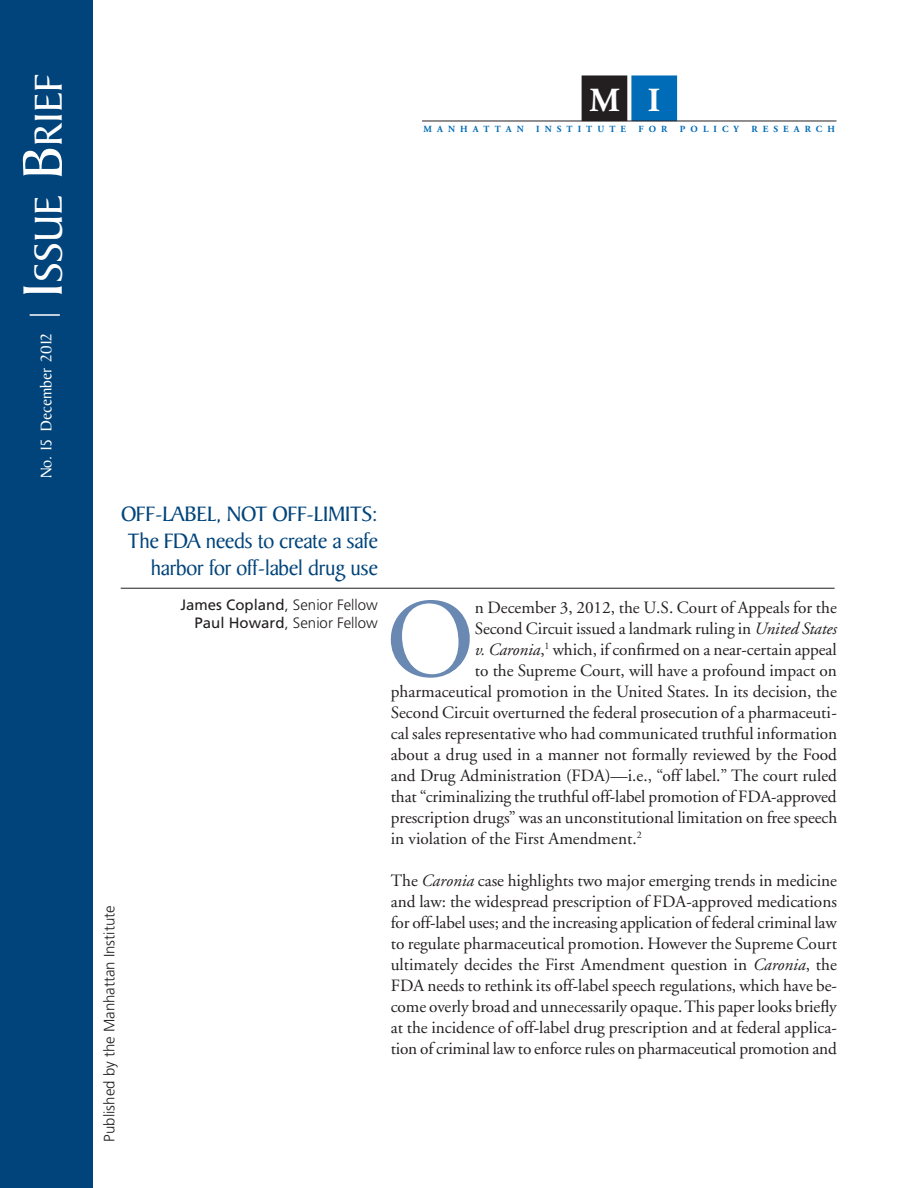
<style>
.page{position:relative;width:918px;height:1188px;background:#fff}
.page>*{position:absolute;margin:0;border:0;box-sizing:border-box;transform-origin:0 0}
.Endnote_Text{font:112.2px "Adobe Garamond";color:#6988b2}
.t1{font:42px "Baker Signet";color:#fff}
.t2{font:700 33.75px "Adobe Garamond";color:#fff}
.t3{font:22.5px/27px "Baker Signet";letter-spacing:-.02em;color:#00447b;text-align:right}
.Endnote_Text-2{font:17.25px/21px "Adobe Garamond";color:#231f20;text-align:justify}
.t4{font:16.5px "Baker Signet";color:#fff}
.t5{font:300 15px "Frutiger";color:#231f20}
.t6{font:700 9.3px "Adobe Garamond";letter-spacing:.54em;color:#006cb7}
.s1{font-size:60px}
.s2{font-weight:400}
.s3{font-style:italic}
</style>
<div class="page">
<hr style="left:121px;top:588px;width:714px;height:1px;background:#231f20">
<div style="left:0;top:0;width:93px;height:1188px;background:#00447b"></div>
<hr style="left:30px;top:314px;width:30px;height:2px;background:#fff">
<div style="left:582px;top:76px;width:45px;height:44px;background:#231f20"></div>
<div style="left:582px;top:75px;width:45px;height:46px;border:2px solid #231f20"></div>
<div style="left:631px;top:75px;width:46px;height:46px;background:#006cb7;border:2px solid #006cb7"></div>
<hr style="left:422px;top:121px;width:414px;height:1px;background:#231f20">
<p class="t1" style="left:26px;top:298px;width:226px;rotate:-90deg"><span class="s1">I</span>ssue <span class="s1">B</span>rief</p>
<p class="t4" style="left:37px;top:478px;width:147px;rotate:-90deg">No. 15 December 2012</p>
<p class="t2" style="left:589px;top:82px;width:32px">M</p>
<p class="t2" style="left:648px;top:82px;width:14px">I</p>
<p class="t6" style="left:424px;top:124px;width:102px">MANHATTAN</p>
<p class="t6" style="left:536px;top:124px;width:91px">INSTITUTE</p>
<p class="t6" style="left:639px;top:124px;width:30px">FOR</p>
<p class="t6" style="left:680px;top:124px;width:61px">POLICY</p>
<p class="t6" style="left:752px;top:124px;width:85px">RESEARCH</p>
<p class="t3" style="left:121px;top:501px;width:258px">OFF-LABEL, NOT OFF-LIMITS:</p>
<p class="t3" style="left:128px;top:528px;width:252px">The FDA needs to create a safe harbor for off-label drug use</p>
<p class="t5" style="left:180px;top:596px;width:199px"><span class="s2">James Copland</span>, Senior Fellow</p>
<p class="t5" style="left:195px;top:614px;width:185px"><span class="s2">Paul Howard</span>, Senior Fellow</p>
<p class="t5" style="left:101px;top:1142px;width:237px;rotate:-90deg">Published by the Manhattan Institute</p>
<p class="Endnote_Text" style="left:386px;top:580px;width:91px">O</p>
<p class="Endnote_Text-2" style="left:475px;top:597px;width:364px">n December 3, 2012, the U.S. Court of Appeals for the</p>
<p class="Endnote_Text-2" style="left:475px;top:618px;width:364px">Second Circuit issued a landmark ruling in <span class="s3">United States</span></p>
<p class="Endnote_Text-2" style="left:475px;top:639px;width:363px"><span class="s3">v. Caronia</span>,<sup>1</sup> which, if confirmed on a near-certain appeal</p>
<p class="Endnote_Text-2" style="left:475px;top:660px;width:364px">to the Supreme Court, will have a profound impact on</p>
<p class="Endnote_Text-2" style="left:391px;top:681px;width:448px">pharmaceutical promotion in the United States. In its decision, the</p>
<p class="Endnote_Text-2" style="left:391px;top:702px;width:448px">Second Circuit overturned the federal prosecution of a pharmaceuti-</p>
<p class="Endnote_Text-2" style="left:391px;top:723px;width:448px">cal sales representative who had communicated truthful information</p>
<p class="Endnote_Text-2" style="left:391px;top:744px;width:448px">about a drug used in a manner not formally reviewed by the Food</p>
<p class="Endnote_Text-2" style="left:391px;top:765px;width:448px">and Drug Administration (FDA)—i.e., “off label.” The court ruled</p>
<p class="Endnote_Text-2" style="left:391px;top:786px;width:447px">that “criminalizing the truthful off-label promotion of FDA-approved</p>
<p class="Endnote_Text-2" style="left:391px;top:807px;width:448px">prescription drugs” was an unconstitutional limitation on free speech</p>
<p class="Endnote_Text-2" style="left:391px;top:828px;width:252px">in violation of the First Amendment.<sup>2</sup></p>
<p class="Endnote_Text-2" style="left:391px;top:870px;width:448px">The <span class="s3">Caronia</span> case highlights two major emerging trends in medicine and law: the widespread prescription of FDA-approved medications for off-label uses; and the increasing application of federal criminal law to regulate pharmaceutical promotion. However the Supreme Court ultimately decides the First Amendment question in <span class="s3">Caronia</span>, the FDA needs to rethink its off-label speech regulations, which have be&shy;come overly broad and unnecessarily opaque. This paper looks briefly at the incidence of off-label drug prescription and at federal applica&shy;tion of criminal law to enforce rules on pharmaceutical promotion and</p>
</div>
